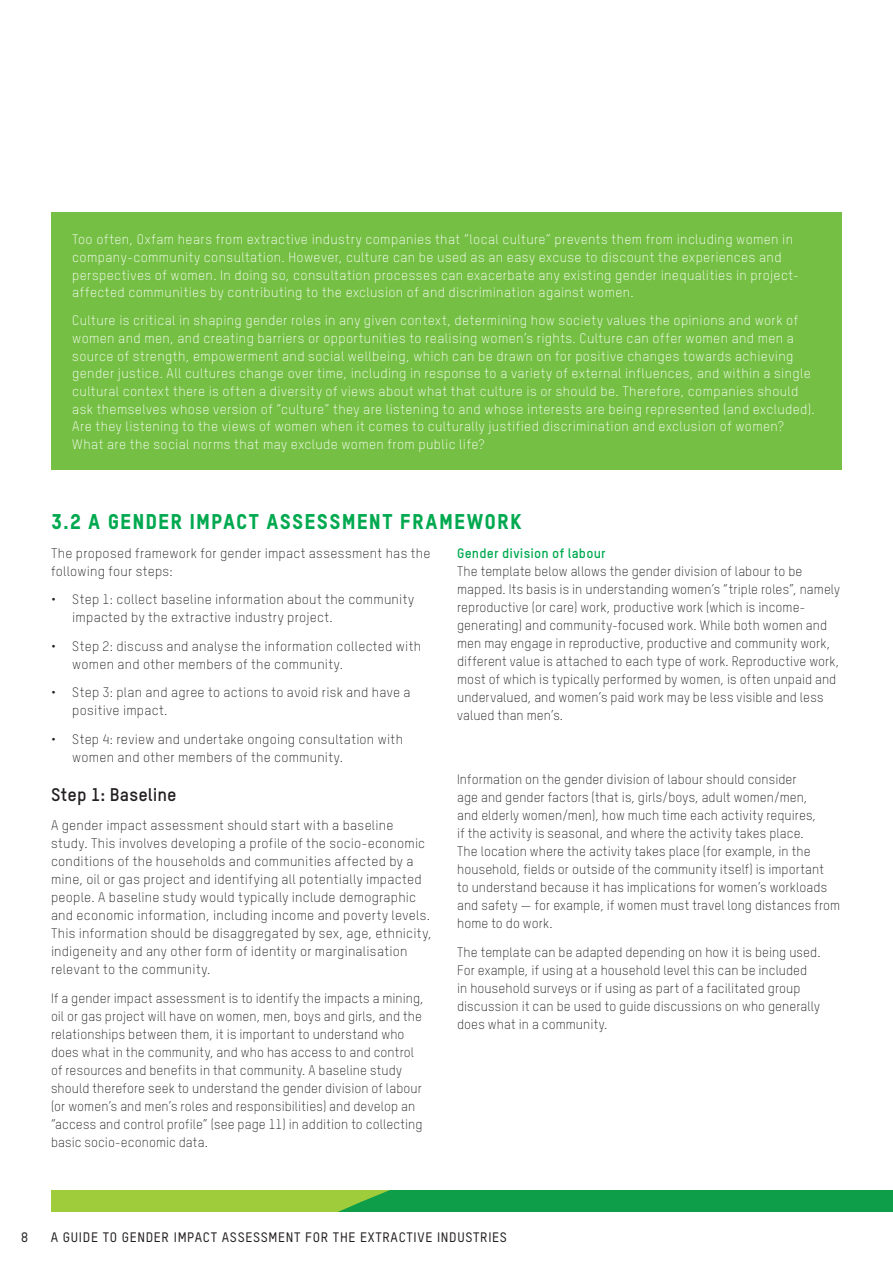
<style>
.page{position:relative;width:893px;height:1263px;background:#fff}
.page>*{position:absolute;margin:0;border:0;box-sizing:border-box;transform-origin:0 0}
.t1{font:21px "Oxfam TSTARPRO Headline";letter-spacing:.055em;color:#00a94f}
.t2{font:700 18px "Oxfam TSTARPRO";letter-spacing:.005em;color:#231f20}
.t3{font:300 13.5px/18px "Oxfam TSTARPRO";letter-spacing:.01em;color:#231f20}
.t4{font:300 13.5px/17.7px "Oxfam TSTARPRO";letter-spacing:.025em;color:#fff}
.t5{font:500 13.5px "Oxfam TSTARPRO";letter-spacing:.05em;color:#231f20}
.t6{font:700 13.5px "Oxfam TSTARPRO";letter-spacing:.015em;color:#00a94f}
</style>
<div class="page">
<svg style="left:51px;top:1191px;width:842px;height:21px;background:#43ae43"></svg>
<div style="left:51px;top:213px;width:791px;height:257px;background:#75c044"></div>
<p class="t4" style="left:72px;top:231px;width:728px">Too often, Oxfam hears from extractive industry companies that “local culture” prevents them from including women in company-community consultation. However, culture can be used as an easy excuse to discount the experiences and perspectives of women. In doing so, consultation processes can exacerbate any existing gender inequalities in project&shy;affected communities by contributing to the exclusion of and discrimination against women.</p>
<p class="t4" style="left:72px;top:312px;width:744px">Culture is critical in shaping gender roles in any given context, determining how society values the opinions and work of women and men, and creating barriers or opportunities to realising women’s rights. Culture can offer women and men a source of strength, empowerment and social wellbeing, which can be drawn on for positive changes towards achieving gender justice. All cultures change over time, including in response to a variety of external influences, and within a single cultural context there is often a diversity of views about what that culture is or should be. Therefore, companies should ask themselves whose version of “culture” they are listening to and whose interests are being represented (and excluded).<br>Are they listening to the views of women when it comes to culturally justified discrimination and exclusion of women?<br>What are the social norms that may exclude women from public life?</p>
<h1 class="t1" style="left:51px;top:508px;width:472px">3.2 A GENDER IMPACT ASSESSMENT FRAMEWORK</h1>
<p class="t3" style="left:51px;top:544px;width:381px">The proposed framework for gender impact assessment has the following four steps:</p>
<p class="t3" style="left:72px;top:590px;width:343px;text-indent:-21px">• Step 1: collect baseline information about the community impacted by the extractive industry project.</p>
<p class="t3" style="left:72px;top:637px;width:350px;text-indent:-21px">• Step 2: discuss and analyse the information collected with women and other members of the community.</p>
<p class="t3" style="left:72px;top:684px;width:340px;text-indent:-21px">• Step 3: plan and agree to actions to avoid risk and have a positive impact.</p>
<p class="t3" style="left:72px;top:730px;width:332px;text-indent:-21px">• Step 4: review and undertake ongoing consultation with women and other members of the community.</p>
<h2 class="t2" style="left:51px;top:784px;width:127px">Step 1: Baseline</h2>
<p class="t3" style="left:51px;top:816px;width:382px">A gender impact assessment should start with a baseline study. This involves developing a profile of the socio-economic conditions of the households and communities affected by a mine, oil or gas project and identifying all potentially impacted people. A baseline study would typically include demographic and economic information, including income and poverty levels.<br>This information should be disaggregated by sex, age, ethnicity, indigeneity and any other form of identity or marginalisation relevant to the community.</p>
<p class="t3" style="left:51px;top:989px;width:374px">If a gender impact assessment is to identify the impacts a mining, oil or gas project will have on women, men, boys and girls, and the relationships between them, it is important to understand who does what in the community, and who has access to and control of resources and benefits in that community. A baseline study should therefore seek to understand the gender division of labour (or women’s and men’s roles and responsibilities) and develop an “access and control profile” (see page 11) in addition to collecting basic socio-economic data.</p>
<p class="t6" style="left:457px;top:544px;width:150px">Gender division of labour</p>
<p class="t3" style="left:457px;top:562px;width:384px">The template below allows the gender division of labour to be mapped. Its basis is in understanding women’s “triple roles”, namely reproductive (or care) work, productive work (which is income&shy;generating) and community-focused work. While both women and men may engage in reproductive, productive and community work, different value is attached to each type of work. Reproductive work, most of which is typically performed by women, is often unpaid and undervalued, and women’s paid work may be less visible and less valued than men’s.</p>
<p class="t3" style="left:457px;top:770px;width:385px">Information on the gender division of labour should consider<br>age and gender factors (that is, girls/boys, adult women/men,<br>and elderly women/men), how much time each activity requires,<br>if the activity is seasonal, and where the activity takes place.<br>The location where the activity takes place (for example, in the household, fields or outside of the community itself) is important<br>to understand because it has implications for women’s workloads and safety — for example, if women must travel long distances from home to do work.</p>
<p class="t3" style="left:457px;top:943px;width:365px">The template can be adapted depending on how it is being used.<br>For example, if using at a household level this can be included in household surveys or if using as part of a facilitated group discussion it can be used to guide discussions on who generally does what in a community.</p>
<p class="t5" style="left:21px;top:1229px;width:9px">8</p>
<p class="t5" style="left:51px;top:1229px;width:458px">A GUIDE TO GENDER IMPACT ASSESSMENT FOR THE EXTRACTIVE INDUSTRIES</p>
</div>
